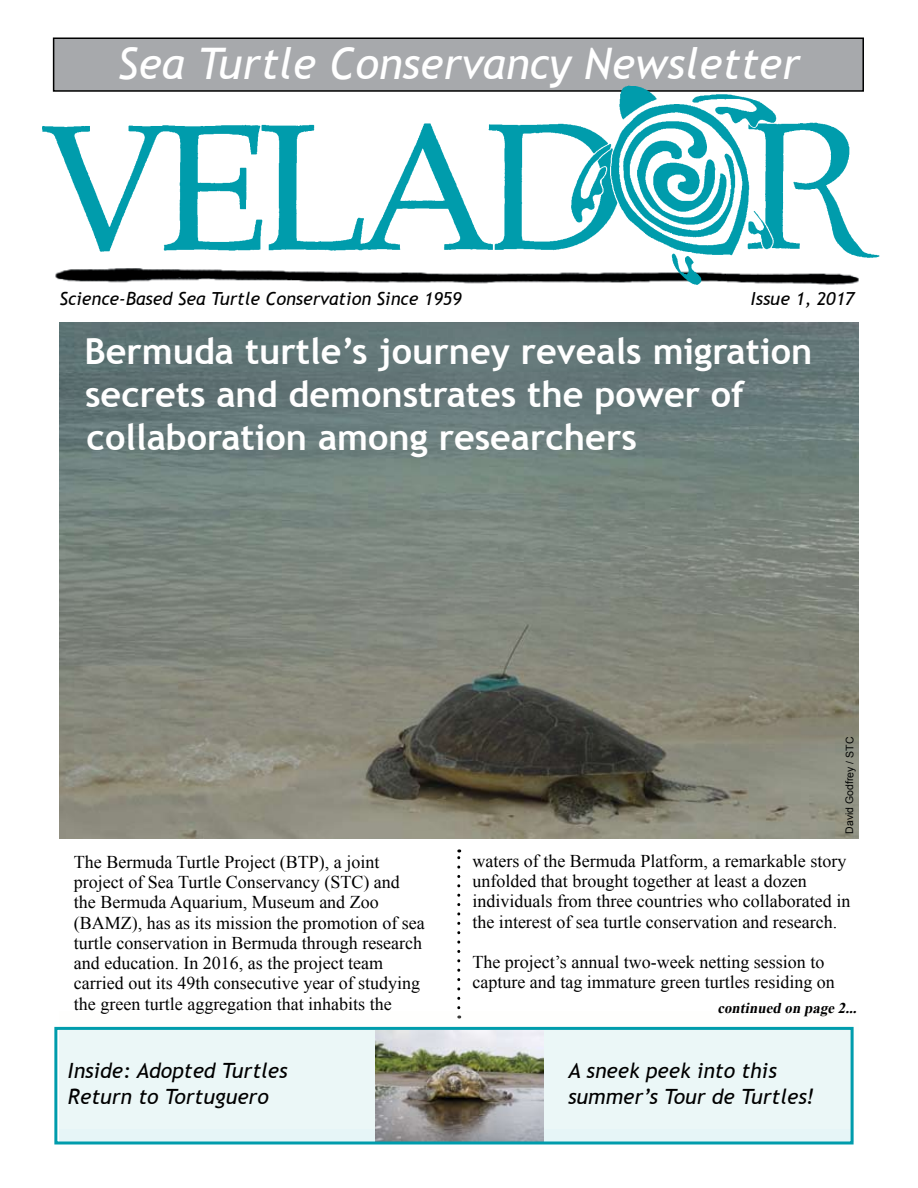
<style>
.page{position:relative;width:918px;height:1188px;background:#fff}
.page>*{position:absolute;margin:0;border:0;box-sizing:border-box;transform-origin:0 0}
.t1{font:italic 43.5px "Trebuchet MS";color:#fff}
.t2{font:700 36px/43.2px "Trebuchet MS";color:#fff}
.t3{font:italic 21px/25.2px "Trebuchet MS";color:#000}
.t4{font:18px/20.2px "Times New Roman";color:#000}
.t5{font:italic 18px "Trebuchet MS";color:#000}
.t6{font:italic 700 15px "Times New Roman";color:#000}
.t7{font:10.5px "Arial";letter-spacing:-.005em;color:#030504}
</style>
<div class="page">
<img style="left:59px;top:322px;width:800px;height:516px">
<div style="left:59px;top:1027px;width:795px;height:115px;background:#e6f5f7"></div>
<svg style="left:457px;top:849px;width:3px;height:159px"></svg>
<div style="left:54px;top:38px;width:809px;height:53px;background:#a7a9ac"></div>
<div style="left:53px;top:38px;width:811px;height:54px;border:2px solid #000"></div>
<div style="left:59px;top:1011px;width:800px;height:118px;background:linear-gradient(to right,#f0f9f9,#f1f9f9)"></div>
<img style="left:42px;top:79px;width:838px;height:206px">
<img style="left:375px;top:1031px;width:168px;height:109px">
<div style="left:54px;top:1027px;width:800px;height:117px;border:3px solid #009cac"></div>
<h1 class="t1" style="left:118px;top:38px;width:684px">Sea Turtle Conservancy Newsletter</h1>
<p class="t5" style="left:59px;top:288px;width:404px">Science-Based Sea Turtle Conservation Since 1959</p>
<p class="t5" style="left:751px;top:288px;width:105px">Issue 1, 2017</p>
<h2 class="t2" style="left:84px;top:330px;width:730px">Bermuda turtle’s journey reveals migration secrets and demonstrates the power of collaboration among researchers</h2>
<p class="t7" style="left:843px;top:834px;width:98px;rotate:-90deg">David Godfrey / STC</p>
<p class="t4" style="left:74px;top:851px;width:352px">The Bermuda Turtle Project (BTP), a joint project of Sea Turtle Conservancy (STC) and the Bermuda Aquarium, Museum and Zoo (BAMZ), has as its mission the promotion of sea turtle conservation in Bermuda through research and education. In 2016, as the project team carried out its 49th consecutive year of studying the green turtle aggregation that inhabits the</p>
<p class="t3" style="left:68px;top:1059px;width:221px">Inside: Adopted Turtles<br>Return to Tortuguero</p>
<p class="t4" style="left:472px;top:850px;width:379px">waters of the Bermuda Platform, a remarkable story unfolded that brought together at least a dozen individuals from three countries who collaborated in the interest of sea turtle conservation and research.</p>
<p class="t4" style="left:472px;top:952px;width:364px">The project’s annual two-week netting session to capture and tag immature green turtles residing on</p>
<p class="t6" style="left:717px;top:997px;width:144px">continued on page 2...</p>
<p class="t3" style="left:568px;top:1059px;width:248px">A sneek peek into this summer’s Tour de Turtles!</p>
</div>
